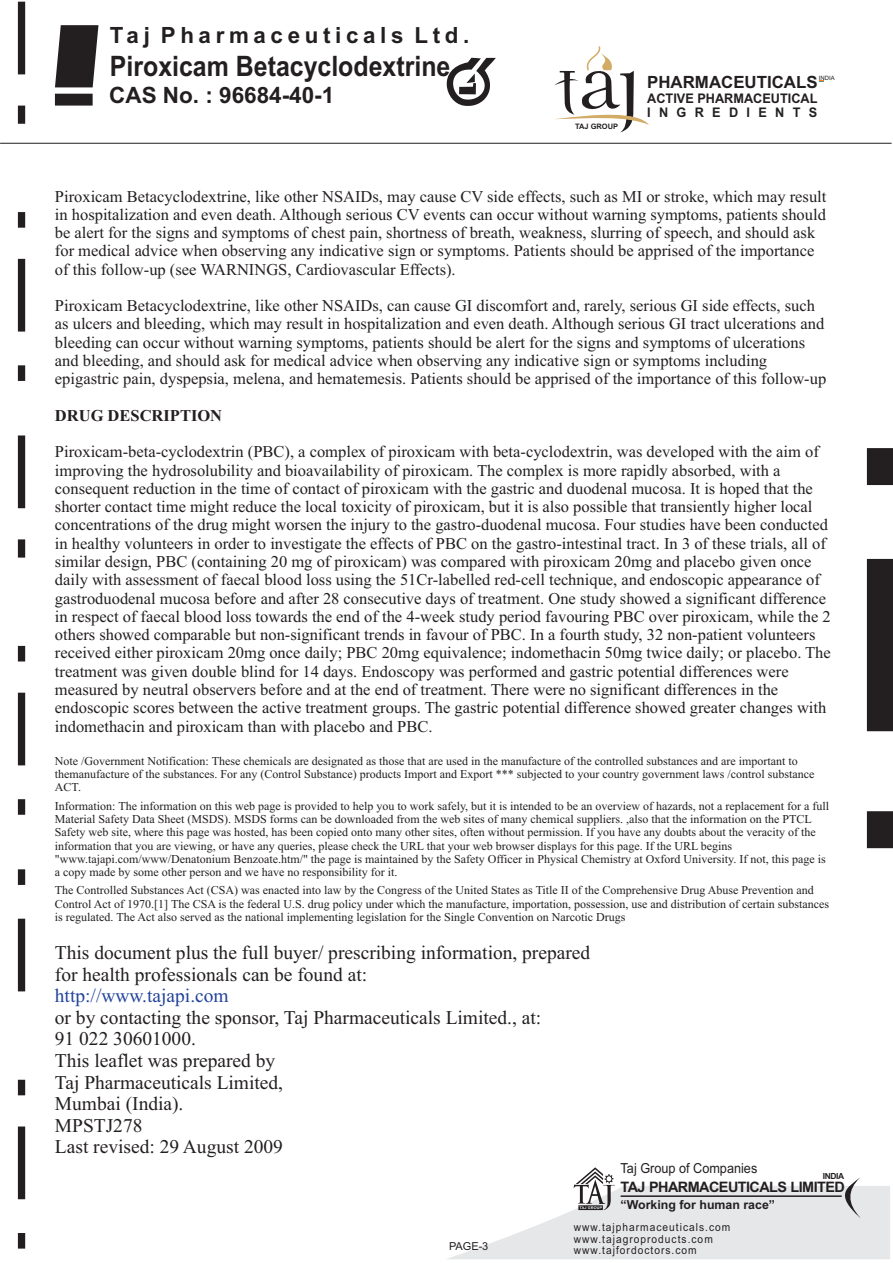
<style>
.page{position:relative;width:893px;height:1263px;background:#fff}
.page>*{position:absolute;margin:0;border:0;box-sizing:border-box;transform-origin:0 0}
.t1{font:700 28.2px "Arial";color:#231f20;scale:.88 1}
.t2{font:700 22.5px "Arial";color:#231f20}
.t3{font:700 22.35px "Arial Narrow";letter-spacing:.17em;color:#231f20;scale:1.22 1}
.t4{font:19.5px/21.6px "Times New Roman";color:#231f20}
.t5{font:19.5px "Times New Roman";color:#22439b}
.t6{font:700 16.8px "Arial";color:#231f20}
.t7{font:16.5px/18.3px "Times New Roman";color:#231f20}
.t8{font:700 16.5px "Times New Roman";color:#231f20}
.t9{font:700 14.4px "Arial";letter-spacing:-.04em;color:#231f20}
.t10{font:13.8px "Arial";color:#231f20;scale:.92 1}
.t11{font:700 13.2px/14.9px "Arial";color:#231f20;scale:.96 1}
.t12{font:700 12.45px "Arial";color:#231f20}
.t13{font:12px/13.4px "Times New Roman";color:#231f20}
.t14{font:11.1px/23.7px "Arial";letter-spacing:.1em;color:#231f20;scale:.92 1}
.t15{font:10.95px "Arial";color:#231f20}
.t16{font:700 8.4px "Arial";letter-spacing:-.04em;color:#231f20}
.t17{font:700 7.5px "Arial";color:#231f20}
.t18{font:5.85px "Arial";color:#231f20}
</style>
<div class="page">
<svg style="left:55px;top:25px;width:43px;height:62px;background:#3e3b3c"></svg>
<div style="left:55px;top:94px;width:38px;height:12px;background:#231f20"></div>
<svg style="left:446px;top:58px;width:50px;height:48px"></svg>
<svg style="left:448px;top:1167px;width:442px;height:92px"></svg>
<svg style="left:554px;top:46px;width:95px;height:86px"></svg>
<hr style="left:0;top:143px;width:892px;height:1px;background:#231f20">
<svg style="left:18px;top:2px;width:7px;height:1246px"></svg>
<svg style="left:867px;top:448px;width:26px;height:400px"></svg>
<h3 class="t3" style="left:110px;top:27px;width:296px">Taj Pharmaceuticals Ltd.</h3>
<h1 class="t1" style="left:110px;top:56px;width:388px">Piroxicam Betacyclodextrine</h1>
<h2 class="t2" style="left:109px;top:86px;width:227px">CAS No. : 96684-40-1</h2>
<p class="t17" style="left:575px;top:123px;width:45px">TAJ GROUP</p>
<p class="t18" style="left:819px;top:76px;width:17px">INDIA</p>
<p class="t6" style="left:647px;top:76px;width:172px">PHARMACEUTICALS</p>
<p class="t11" style="left:647px;top:92px;width:179px">ACTIVE PHARMACEUTICAL<br>INGREDIENTS</p>
<p class="t7" style="left:55px;top:188px;width:773px">Piroxicam Betacyclodextrine, like other NSAIDs, may cause CV side effects, such as MI or stroke, which may result in hospitalization and even death. Although serious CV events can occur without warning symptoms, patients should be alert for the signs and symptoms of chest pain, shortness of breath, weakness, slurring of speech, and should ask for medical advice when observing any indicative sign or symptoms. Patients should be apprised of the importance of this follow-up (see WARNINGS, Cardiovascular Effects).</p>
<p class="t7" style="left:55px;top:298px;width:773px">Piroxicam Betacyclodextrine, like other NSAIDs, can cause GI discomfort and, rarely, serious GI side effects, such as ulcers and bleeding, which may result in hospitalization and even death. Although serious GI tract ulcerations and bleeding can occur without warning symptoms, patients should be alert for the signs and symptoms of ulcerations and bleeding, and should ask for medical advice when observing any indicative sign or symptoms including epigastric pain, dyspepsia, melena, and hematemesis. Patients should be apprised of the importance of this follow-up</p>
<p class="t8" style="left:55px;top:410px;width:169px">DRUG DESCRIPTION</p>
<p class="t7" style="left:55px;top:444px;width:777px">Piroxicam-beta-cyclodextrin (PBC), a complex of piroxicam with beta-cyclodextrin, was developed with the aim of improving the hydrosolubility and bioavailability of piroxicam. The complex is more rapidly absorbed, with a consequent reduction in the time of contact of piroxicam with the gastric and duodenal mucosa. It is hoped that the shorter contact time might reduce the local toxicity of piroxicam, but it is also possible that transiently higher local concentrations of the drug might worsen the injury to the gastro-duodenal mucosa. Four studies have been conducted in healthy volunteers in order to investigate the effects of PBC on the gastro-intestinal tract. In 3 of these trials, all of similar design, PBC (containing 20 mg of piroxicam) was compared with piroxicam 20mg and placebo given once daily with assessment of faecal blood loss using the 51Cr-labelled red-cell technique, and endoscopic appearance of gastroduodenal mucosa before and after 28 consecutive days of treatment. One study showed a significant difference in respect of faecal blood loss towards the end of the 4-week study period favouring PBC over piroxicam, while the 2 others showed comparable but non-significant trends in favour of PBC. In a fourth study, 32 non-patient volunteers received either piroxicam 20mg once daily; PBC 20mg equivalence; indomethacin 50mg twice daily; or placebo. The treatment was given double blind for 14 days. Endoscopy was performed and gastric potential differences were measured by neutral observers before and at the end of treatment. There were no significant differences in the endoscopic scores between the active treatment groups. The gastric potential difference showed greater changes with indomethacin and piroxicam than with placebo and PBC.</p>
<p class="t13" style="left:55px;top:755px;width:761px">Note /Government Notification: These chemicals are designated as those that are used in the manufacture of the controlled substances and are important to themanufacture of the substances. For any (Control Substance) products Import and Export *** subjected to your country government laws /control substance<br>ACT.</p>
<p class="t13" style="left:55px;top:800px;width:776px">Information: The information on this web page is provided to help you to work safely, but it is intended to be an overview of hazards, not a replacement for a full Material Safety Data Sheet (MSDS). MSDS forms can be downloaded from the web sites of many chemical suppliers. ,also that the information on the PTCL Safety web site, where this page was hosted, has been copied onto many other sites, often without permission. If you have any doubts about the veracity of the information that you are viewing, or have any queries, please check the URL that your web browser displays for this page. If the URL begins "www.tajapi.com/www/Denatonium Benzoate.htm/" the page is maintained by the Safety Officer in Physical Chemistry at Oxford University. If not, this page is a copy made by some other person and we have no responsibility for it.</p>
<p class="t13" style="left:55px;top:885px;width:776px">The Controlled Substances Act (CSA) was enacted into law by the Congress of the United States as Title II of the Comprehensive Drug Abuse Prevention and<br>Control Act of 1970.[1] The CSA is the federal U.S. drug policy under which the manufacture, importation, possession, use and distribution of certain substances is regulated. The Act also served as the national implementing legislation for the Single Convention on Narcotic Drugs</p>
<p class="t4" style="left:55px;top:944px;width:537px">This document plus the full buyer/ prescribing information, prepared for health professionals can be found at:</p>
<p class="t4" style="left:55px;top:1008px;width:488px">or by contacting the sponsor, Taj Pharmaceuticals Limited., at:<br>91 022 30601000.<br>This leaflet was prepared by<br>Taj Pharmaceuticals Limited,<br>Mumbai (India).</p>
<p class="t4" style="left:55px;top:1138px;width:229px">Last revised: 29 August 2009</p>
<p class="t5" style="left:55px;top:989px;width:175px">http://www.tajapi.com</p>
<p class="t4" style="left:55px;top:1116px;width:89px">MPSTJ278</p>
<p class="t10" style="left:621px;top:1163px;width:150px">Taj Group of Companies</p>
<p class="t9" style="left:621px;top:1181px;width:226px">TAJ PHARMACEUTICALS LIMITED</p>
<p class="t12" style="left:621px;top:1200px;width:156px">“Working for human race”</p>
<p class="t16" style="left:823px;top:1172px;width:23px">INDIA</p>
<p class="t15" style="left:449px;top:1242px;width:41px">PAGE-3</p>
<p class="t14" style="left:574px;top:1216px;width:172px">www.tajpharmaceuticals.com www.tajfordoctors.com</p>
<p class="t14" style="left:574px;top:1228px;width:152px">www.tajagroproducts.com</p>
</div>
